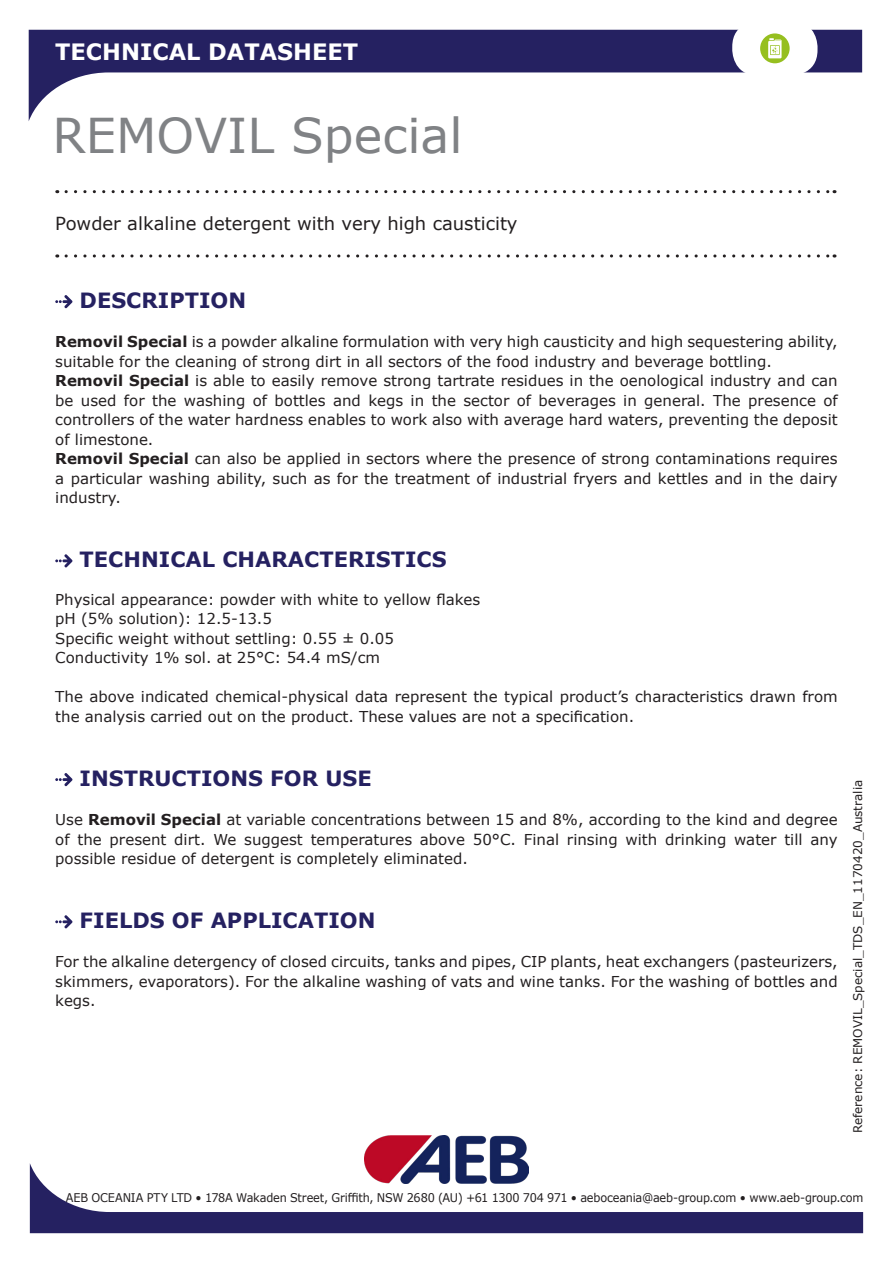
<style>
.page{position:relative;width:893px;height:1263px;background:#fff}
.page>*{position:absolute;margin:0;border:0;box-sizing:border-box;transform-origin:0 0}
.t1{font:48px "Verdana";color:#808285}
.t2{font:700 22.5px "Verdana";color:#fff}
.t3{font:700 21px "Verdana";color:#252161}
.t4{font:18px "Verdana";color:#231f20}
.t5{font:15px/19.5px "Verdana";color:#231f20;text-align:justify}
.t6{font:12px "Verdana";letter-spacing:-.01em;color:#231f20;scale:.94 1}
.t7{font:12px "Verdana";letter-spacing:-.01em;color:#231f20}
.s1{font-weight:700}
</style>
<div class="page">
<svg style="left:66px;top:190px;width:769px;height:3px"></svg>
<svg style="left:66px;top:254px;width:769px;height:4px"></svg>
<img style="left:364px;top:1135px;width:163px;height:28px">
<svg style="left:29px;top:30px;width:833px;height:91px"></svg>
<div style="left:732px;top:21px;width:85px;height:55px;background:#fff;border-radius:25px"></div>
<div style="left:760px;top:33px;width:30px;height:30px;background:#96bf1f;border-radius:50%"></div>
<svg style="left:768px;top:38px;width:14px;height:20px"></svg>
<svg style="left:30px;top:1163px;width:833px;height:70px"></svg>
<svg style="left:55px;top:295px;width:17px;height:13px"></svg>
<svg style="left:55px;top:554px;width:17px;height:13px"></svg>
<svg style="left:55px;top:773px;width:17px;height:13px"></svg>
<svg style="left:55px;top:915px;width:17px;height:13px"></svg>
<h2 class="t2" style="left:55px;top:35px;width:304px">TECHNICAL DATASHEET</h2>
<p class="t1" style="left:52px;top:103px;width:412px">REMOVIL Special</p>
<p class="t4" style="left:55px;top:211px;width:464px">Powder alkaline detergent with very high causticity</p>
<p class="t3" style="left:80px;top:286px;width:168px">DESCRIPTION</p>
<p class="t5" style="left:55px;top:332px;width:784px"><span class="s1">Removil Special</span> is a powder alkaline formulation with very high causticity and high sequestering ability, suitable for the cleaning of strong dirt in all sectors of the food industry and beverage bottling.</p>
<p class="t5" style="left:55px;top:371px;width:784px"><span class="s1">Removil Special</span> is able to easily remove strong tartrate residues in the oenological industry and can be used for the washing of bottles and kegs in the sector of beverages in general. The presence of controllers of the water hardness enables to work also with average hard waters, preventing the deposit of limestone.</p>
<p class="t5" style="left:55px;top:449px;width:784px"><span class="s1">Removil Special</span> can also be applied in sectors where the presence of strong contaminations requires a particular washing ability, such as for the treatment of industrial fryers and kettles and in the dairy industry.</p>
<p class="t3" style="left:80px;top:545px;width:369px">TECHNICAL CHARACTERISTICS</p>
<p class="t5" style="left:55px;top:590px;width:427px">Physical appearance: powder with white to yellow flakes</p>
<p class="t5" style="left:55px;top:609px;width:218px">pH (5% solution): 12.5-13.5</p>
<p class="t5" style="left:55px;top:629px;width:340px">Specific weight without settling: 0.55 ± 0.05</p>
<p class="t5" style="left:55px;top:648px;width:326px">Conductivity 1% sol. at 25°C: 54.4 mS/cm</p>
<p class="t5" style="left:55px;top:687px;width:784px">The above indicated chemical-physical data represent the typical product’s characteristics drawn from the analysis carried out on the product. These values are not a specification.</p>
<p class="t3" style="left:80px;top:764px;width:294px">INSTRUCTIONS FOR USE</p>
<p class="t5" style="left:55px;top:810px;width:784px">Use <span class="s1">Removil Special</span> at variable concentrations between 15 and 8%, according to the kind and degree of the present dirt. We suggest temperatures above 50°C. Final rinsing with drinking water till any possible residue of detergent is completely eliminated.</p>
<p class="t3" style="left:80px;top:906px;width:297px">FIELDS OF APPLICATION</p>
<p class="t5" style="left:55px;top:952px;width:784px">For the alkaline detergency of closed circuits, tanks and pipes, CIP plants, heat exchangers (pasteurizers, skimmers, evaporators). For the alkaline washing of vats and wine tanks. For the washing of bottles and kegs.</p>
<p class="t7" style="left:850px;top:1133px;width:355px;rotate:-90deg">Reference: REMOVIL_Special_TDS_EN_1170420_Australia</p>
<p class="t6" style="left:66px;top:1189px;width:850px">AEB OCEANIA PTY LTD • 178A Wakaden Street, Griffith, NSW 2680 (AU) +61 1300 704 971 • aeboceania@aeb-group.com • www.aeb-group.com</p>
</div>
